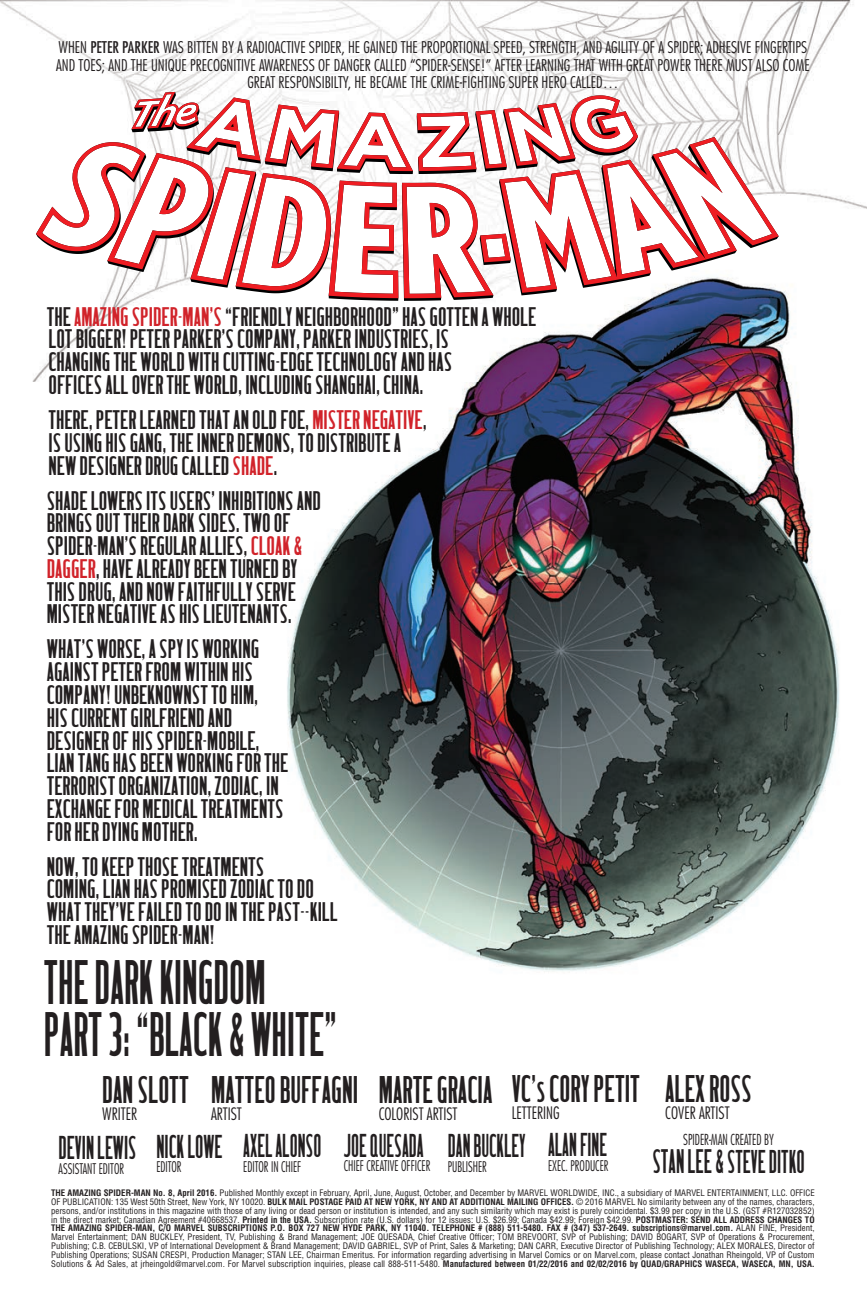
<style>
.page{position:relative;width:867px;height:1316px;background:#fff}
.page>*{position:absolute;margin:0;border:0;box-sizing:border-box;transform-origin:0 0}
.t1{font:condensed 61.25px/52.5px "Gothic Narrow";color:#231f20;scale:.8 1}
.t2{font:condensed 37.62px "Gothic Narrow";color:#231f20;scale:.89 1}
.t3{font:condensed 32.2px "Gothic Narrow";color:#231f20;scale:.76 1}
.t4{font:condensed 32.2px "Gothic Narrow";color:#231f20;scale:.8 1}
.t5{font:condensed 26.25px/22.8px "Gothic Narrow";color:#231f20}
.t6{font:300 condensed 16.8px "Futura";color:#231f20;scale:.95 1}
.t7{font:300 condensed 15.75px/17.5px "Futura";color:#231f20;text-align:center}
.t8{font:300 condensed 14.7px "Futura";color:#231f20;scale:.85 1}
.t9{font:300 condensed 14.35px "Futura";color:#231f20;scale:.85 1}
.t10{font:condensed 8.75px/8.8px "Helvetica";color:#231f20;text-align:justify}
.s1{font-weight:400}
.s2{color:#d1232a}
.s3{font-size:33.25px}
.s4{font-weight:700}
</style>
<div class="page">
<img style="left:287px;top:290px;width:553px;height:682px">
<img style="left:0;top:1px;width:618px;height:91px">
<img style="left:618px;top:1px;width:247px;height:236px">
<img style="left:32px;top:301px;width:277px;height:81px">
<svg style="left:36px;top:92px;width:742px;height:206px"></svg>
<p class="t7" style="left:56px;top:39px;width:754px">WHEN <span class="s1">PETER PARKER</span> WAS BITTEN BY A RADIOACTIVE SPIDER, HE GAINED THE PROPORTIONAL SPEED, STRENGTH, AND AGILITY OF A SPIDER; ADHESIVE FINGERTIPS<br>AND TOES; AND THE UNIQUE PRECOGNITIVE AWARENESS OF DANGER CALLED “SPIDER-SENSE!” AFTER LEARNING THAT WITH GREAT POWER THERE MUST ALSO COME<br>GREAT RESPONSIBILTY, HE BECAME THE CRIME-FIGHTING SUPER HERO CALLED…</p>
<p class="t5" style="left:47px;top:305px;width:491px">THE <span class="s2">AMAZING SPIDER-MAN’S</span> “FRIENDLY NEIGHBORHOOD” HAS GOTTEN A WHOLE LOT BIGGER! PETER PARKER’S COMPANY, PARKER INDUSTRIES, IS<br>CHANGING THE WORLD WITH CUTTING-EDGE TECHNOLOGY AND HAS<br>OFFICES ALL OVER THE WORLD, INCLUDING SHANGHAI, CHINA.</p>
<h3 class="t5" style="left:48px;top:408px;width:379px">THERE, PETER LEARNED THAT AN OLD FOE, <span class="s2">MISTER NEGATIVE</span>,<br>IS USING HIS GANG, THE INNER DEMONS, TO DISTRIBUTE A<br>NEW DESIGNER DRUG CALLED <span class="s2">SHADE</span>.</h3>
<h3 class="t5" style="left:47px;top:489px;width:276px">SHADE LOWERS ITS USERS’ INHIBITIONS AND BRINGS OUT THEIR DARK SIDES. TWO OF SPIDER-MAN’S REGULAR ALLIES, <span class="s2">CLOAK &amp; DAGGER</span>, HAVE ALREADY BEEN TURNED BY THIS DRUG, AND NOW FAITHFULLY SERVE MISTER NEGATIVE AS HIS LIEUTENANTS.</h3>
<p class="t5" style="left:47px;top:638px;width:243px">WHAT’S WORSE, A SPY IS WORKING<br>AGAINST PETER FROM WITHIN HIS<br>COMPANY! UNBEKNOWNST TO HIM,<br>HIS CURRENT GIRLFRIEND AND<br>DESIGNER OF HIS SPIDER-MOBILE,<br>LIAN TANG HAS BEEN WORKING FOR THE<br>TERRORIST ORGANIZATION, ZODIAC, IN<br>EXCHANGE FOR MEDICAL TREATMENTS<br>FOR HER DYING MOTHER.</p>
<h3 class="t5" style="left:47px;top:855px;width:292px">NOW, TO KEEP THOSE TREATMENTS<br>COMING, LIAN HAS PROMISED ZODIAC TO DO WHAT THEY’VE FAILED TO DO IN THE PAST--KILL THE AMAZING SPIDER-MAN!</h3>
<h1 class="t1" style="left:44px;top:956px;width:368px">THE DARK KINGDOM<br>PART 3: “BLACK &amp; WHITE”</h1>
<h2 class="t2" style="left:511px;top:1069px;width:145px">VC’s CORY PETIT</h2>
<h3 class="t6" style="left:511px;top:1102px;width:52px">LETTERING</h3>
<h2 class="t2" style="left:102px;top:1070px;width:99px">DAN SLOTT</h2>
<h3 class="t6" style="left:102px;top:1103px;width:38px">WRITER</h3>
<h2 class="t2" style="left:211px;top:1070px;width:167px">MATTEO BUFFAGNI</h2>
<h3 class="t6" style="left:211px;top:1103px;width:34px">ARTIST</h3>
<h3 class="t4" style="left:156px;top:1129px;width:84px">NICK LOWE</h3>
<h3 class="t9" style="left:156px;top:1158px;width:31px">EDITOR</h3>
<h2 class="t2" style="left:378px;top:1070px;width:129px">MARTE GRACIA</h2>
<h3 class="t6" style="left:378px;top:1103px;width:84px">COLORIST ARTIST</h3>
<h3 class="t3" style="left:343px;top:1128px;width:107px">JOE QUESADA</h3>
<h3 class="t9" style="left:343px;top:1156px;width:103px">CHIEF CREATIVE OFFICER</h3>
<h3 class="t3" style="left:548px;top:1128px;width:79px">ALAN FINE</h3>
<h3 class="t9" style="left:548px;top:1156px;width:72px">EXEC. PRODUCER</h3>
<h3 class="t3" style="left:243px;top:1129px;width:104px">AXEL ALONSO</h3>
<h3 class="t9" style="left:243px;top:1157px;width:70px">EDITOR IN CHIEF</h3>
<h3 class="t3" style="left:448px;top:1129px;width:104px">DAN BUCKLEY</h3>
<h3 class="t9" style="left:448px;top:1157px;width:47px">PUBLISHER</h3>
<h3 class="t4" style="left:59px;top:1131px;width:99px">DEVIN LEWIS</h3>
<h3 class="t9" style="left:59px;top:1159px;width:78px">ASSISTANT EDITOR</h3>
<h2 class="t2" style="left:665px;top:1069px;width:99px">ALEX ROSS</h2>
<h3 class="t6" style="left:665px;top:1102px;width:69px">COVER ARTIST</h3>
<h3 class="t8" style="left:683px;top:1130px;width:108px">SPIDER-MAN CREATED BY</h3>
<h3 class="t4" style="left:652px;top:1144px;width:192px"><span class="s3">STAN LEE &amp;</span> STEVE DITKO</h3>
<p class="t10" style="left:51px;top:1188px;width:765px"><span class="s4">THE AMAZING SPIDER-MAN No. 8, April 2016.</span> Published Monthly except in February, April, June, August, October, and December by MARVEL WORLDWIDE, INC., a subsidiary of MARVEL ENTERTAINMENT, LLC. OFFICE OF PUBLICATION: 135 West 50th Street, New York, NY 10020. <span class="s4">BULK MAIL POSTAGE PAID AT NEW YORK, NY AND AT ADDITIONAL MAILING OFFICES.</span> © 2016 MARVEL No similarity between any of the names, characters, persons, and/or institutions in this magazine with those of any living or dead person or institution is intended, and any such similarity which may exist is purely coincidental. $3.99 per copy in the U.S. (GST #R127032852) in the direct market; Canadian Agreement #40668537. <span class="s4">Printed in the USA.</span> Subscription rate (U.S. dollars) for 12 issues: U.S. $26.99; Canada $42.99; Foreign $42.99. <span class="s4">POSTMASTER: SEND ALL ADDRESS CHANGES TO THE AMAZING SPIDER-MAN, C/O MARVEL SUBSCRIPTIONS P.O. BOX 727 NEW HYDE PARK, NY 11040. TELEPHONE # (888) 511-5480. FAX # (347) 537-2649. subscriptions@marvel.com.</span> ALAN FINE, President, Marvel Entertainment; DAN BUCKLEY, President, TV, Publishing &amp; Brand Management; JOE QUESADA, Chief Creative Officer; TOM BREVOORT, SVP of Publishing; DAVID BOGART, SVP of Operations &amp; Procurement, Publishing; C.B. CEBULSKI, VP of International Development &amp; Brand Management; DAVID GABRIEL, SVP of Print, Sales &amp; Marketing; DAN CARR, Executive Director of Publishing Technology; ALEX MORALES, Director of Publishing Operations; SUSAN CRESPI, Production Manager; STAN LEE, Chairman Emeritus. For information regarding advertising in Marvel Comics or on Marvel.com, please contact Jonathan Rheingold, VP of Custom Solutions &amp; Ad Sales, at jrheingold@marvel.com. For Marvel subscription inquiries, please call 888-511-5480. <span class="s4">Manufactured between 01/22/2016 and 02/02/2016 by QUAD/GRAPHICS WASECA, WASECA, MN, USA.</span></p>
</div>
